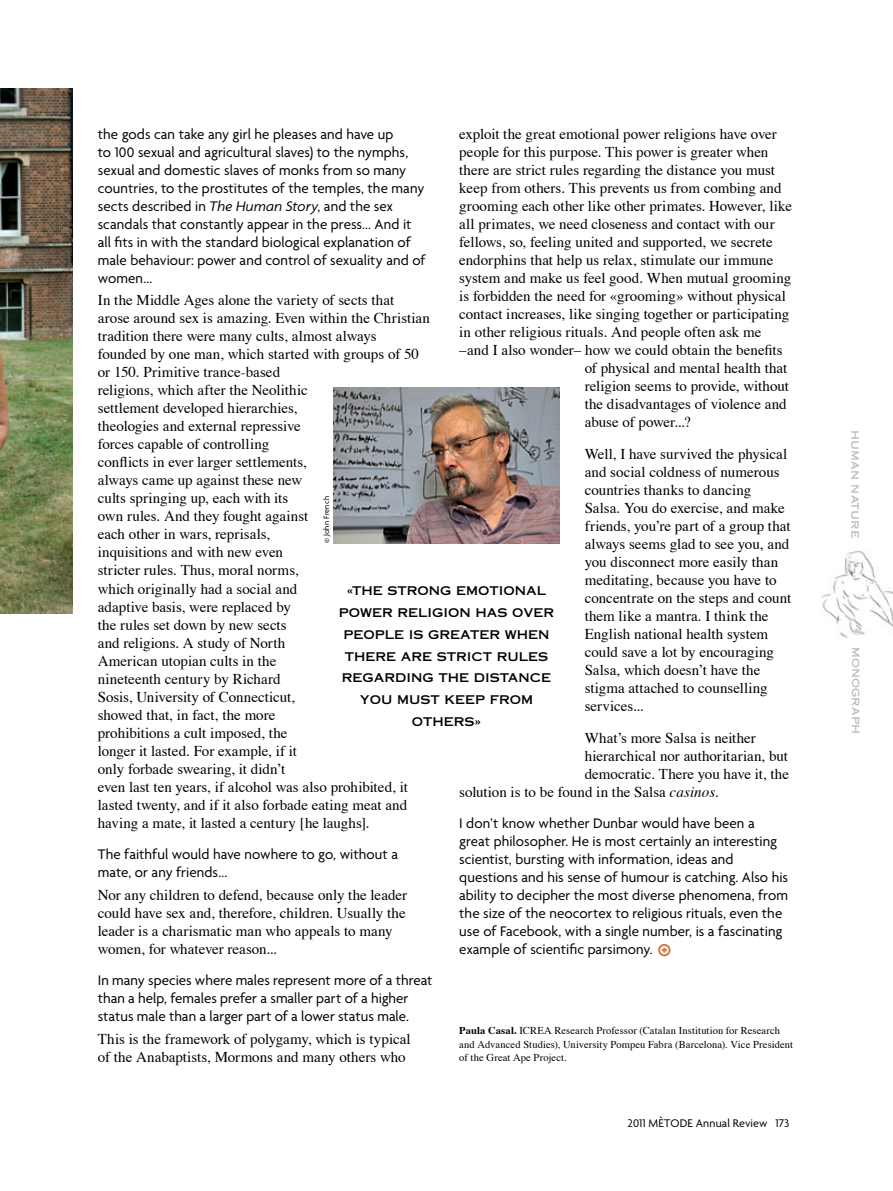
<style>
.page{position:relative;width:893px;height:1191px;background:#fff}
.page>*{position:absolute;margin:0;border:0;box-sizing:border-box;transform-origin:0 0}
.t1{font:15px/18px "Times";color:#000}
.t2{font:15px/18px "Agenda";color:#000}
.t3{font:12px/21.8px "Copperplate Thirty One AB";color:#000;text-align:center}
.t4{font:12px "Agenda";letter-spacing:.015em;color:#000}
.t5{font:12px "Copperplate Thirty One AB";letter-spacing:.005em;color:#bcbdc0}
.t6{font:10.5px/13.5px "Times";letter-spacing:.01em;color:#000}
.t7{font:8.25px "Agenda";letter-spacing:.025em;color:#000}
.s1{font-style:italic}
.s2{font-weight:700}
</style>
<div class="page">
<img style="left:821px;top:550px;width:72px;height:88px">
<div style="left:658px;top:943px;width:13px;height:13px;border:2px solid #d67d49;border-radius:50%"></div>
<svg style="left:662px;top:947px;width:5px;height:5px"></svg>
<img style="left:0;top:88px;width:72px;height:525px">
<img style="left:334px;top:387px;width:225px;height:156px">
<p class="t2" style="left:98px;top:126px;width:329px">the gods can take any girl he pleases and have up<br>to 100 sexual and agricultural slaves) to the nymphs, sexual and domestic slaves of monks from so many countries, to the prostitutes of the temples, the many sects described in <span class="s1">The Human Story</span>, and the sex scandals that constantly appear in the press... And it all fits in with the standard biological explanation of male behaviour: power and control of sexuality and of women...</p>
<p class="t1" style="left:98px;top:293px;width:334px">In the Middle Ages alone the variety of sects that arose around sex is amazing. Even within the Christian tradition there were many cults, almost always<br>founded by one man, which started with groups of 50 or 150. Primitive trance-based<br>religions, which after the Neolithic<br>settlement developed hierarchies,<br>theologies and external repressive<br>forces capable of controlling<br>conflicts in ever larger settlements,<br>always came up against these new<br>cults springing up, each with its<br>own rules. And they fought against<br>each other in wars, reprisals,<br>inquisitions and with new even<br>stricter rules. Thus, moral norms,<br>which originally had a social and<br>adaptive basis, were replaced by<br>the rules set down by new sects<br>and religions. A study of North<br>American utopian cults in the<br>nineteenth century by Richard<br>Sosis, University of Connecticut,<br>showed that, in fact, the more<br>prohibitions a cult imposed, the<br>longer it lasted. For example, if it<br>only forbade swearing, it didn’t<br>even last ten years, if alcohol was also prohibited, it lasted twenty, and if it also forbade eating meat and having a mate, it lasted a century [he laughs].</p>
<p class="t2" style="left:98px;top:846px;width:302px">The faithful would have nowhere to go, without a mate, or any friends...</p>
<p class="t1" style="left:98px;top:887px;width:311px">Nor any children to defend, because only the leader could have sex and, therefore, children. Usually the leader is a charismatic man who appeals to many women, for whatever reason...</p>
<p class="t2" style="left:98px;top:972px;width:336px">In many species where males represent more of a threat than a help, females prefer a smaller part of a higher status male than a larger part of a lower status male.</p>
<p class="t1" style="left:98px;top:1031px;width:314px">This is the framework of polygamy, which is typical of the Anabaptists, Mormons and many others who</p>
<p class="t1" style="left:459px;top:126px;width:319px">exploit the great emotional power religions have over</p>
<p class="t1" style="left:459px;top:144px;width:311px">people for this purpose. This power is greater when</p>
<p class="t1" style="left:459px;top:162px;width:317px">there are strict rules regarding the distance you must</p>
<p class="t1" style="left:459px;top:180px;width:324px">keep from others. This prevents us from combing and</p>
<p class="t1" style="left:459px;top:198px;width:335px">grooming each other like other primates. However, like</p>
<p class="t1" style="left:459px;top:216px;width:317px">all primates, we need closeness and contact with our</p>
<p class="t1" style="left:459px;top:234px;width:315px">fellows, so, feeling united and supported, we secrete</p>
<p class="t1" style="left:459px;top:252px;width:316px">endorphins that help us relax, stimulate our immune</p>
<p class="t1" style="left:459px;top:270px;width:334px">system and make us feel good. When mutual grooming</p>
<p class="t1" style="left:459px;top:288px;width:328px">is forbidden the need for «grooming» without physical</p>
<p class="t1" style="left:459px;top:306px;width:331px">contact increases, like singing together or participating</p>
<p class="t1" style="left:459px;top:324px;width:304px">in other religious rituals. And people often ask me</p>
<p class="t1" style="left:459px;top:342px;width:325px">–and I also wonder– how we could obtain the benefits</p>
<p class="t1" style="left:585px;top:360px;width:204px">of physical and mental health that</p>
<p class="t1" style="left:585px;top:378px;width:206px">religion seems to provide, without</p>
<p class="t1" style="left:585px;top:396px;width:203px">the disadvantages of violence and</p>
<p class="t1" style="left:585px;top:414px;width:108px">abuse of power...?</p>
<p class="t1" style="left:585px;top:446px;width:208px">Well, I have survived the physical and social coldness of numerous countries thanks to dancing<br>Salsa. You do exercise, and make friends, you’re part of a group that always seems glad to see you, and you disconnect more easily than meditating, because you have to concentrate on the steps and count them like a mantra. I think the<br>English national health system could save a lot by encouraging<br>Salsa, which doesn’t have the stigma attached to counselling services...</p>
<p class="t1" style="left:585px;top:730px;width:173px">What’s more Salsa is neither</p>
<p class="t1" style="left:585px;top:748px;width:205px">hierarchical nor authoritarian, but</p>
<p class="t1" style="left:585px;top:766px;width:206px">democratic. There you have it, the</p>
<p class="t1" style="left:459px;top:784px;width:261px">solution is to be found in the Salsa <span class="s1">casinos</span>.</p>
<p class="t2" style="left:459px;top:815px;width:330px">I don’t know whether Dunbar would have been a great philosopher. He is most certainly an interesting scientist, bursting with information, ideas and questions and his sense of humour is catching. Also his ability to decipher the most diverse phenomena, from the size of the neocortex to religious rituals, even the use of Facebook, with a single number, is a fascinating example of scientific parsimony.</p>
<p class="t7" style="left:323px;top:543px;width:49px;rotate:-90deg">© John French</p>
<p class="t3" style="left:339px;top:580px;width:217px">«THE STRONG EMOTIONAL<br>POWER RELIGION HAS OVER<br>PEOPLE IS GREATER WHEN<br>THERE ARE STRICT RULES<br>REGARDING THE DISTANCE<br>YOU MUST KEEP FROM<br>OTHERS»</p>
<p class="t6" style="left:459px;top:1025px;width:335px"><span class="s2">Paula Casal.</span> ICREA Research Professor (Catalan Institution for Research and Advanced Studies), University Pompeu Fabra (Barcelona). Vice President of the Great Ape Project.</p>
<p class="t4" style="left:627px;top:1118px;width:163px">2011 MÈTODE Annual Review 173</p>
<p class="t5" style="left:863px;top:430px;width:109px;rotate:90deg">human nature</p>
<p class="t5" style="left:863px;top:647px;width:89px;rotate:90deg">monograph</p>
</div>
